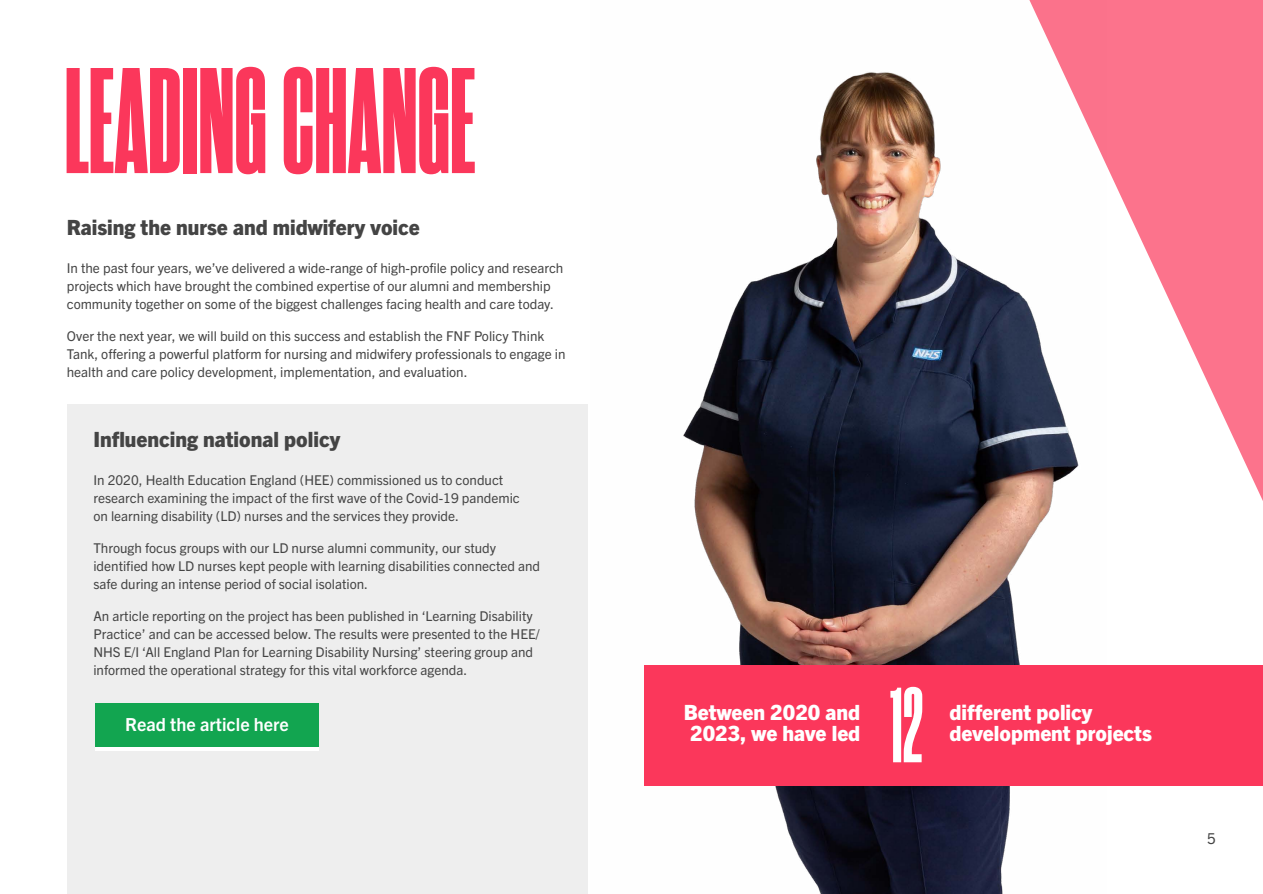
<style>
.page{position:relative;width:1263px;height:894px;background:#fff}
.page>*{position:absolute;margin:0;border:0;box-sizing:border-box;transform-origin:0 0}
.t1{font:800 150px "Rama Gothic C";color:#fb375b}
.t2{font:800 106.5px "Rama Gothic C";color:#fff}
.t3{font:800 21px/20.1px "Trade Gothic Next";color:#fff}
.t4{font:800 21px "Trade Gothic Next";color:#444}
.t5{font:700 18px "Trade Gothic Next";color:#fff}
.t6{font:15px "Trade Gothic Next";color:#444}
.t7{font:13.5px/18px "Trade Gothic Next";color:#444}
</style>
<div class="page">
<div style="left:68px;top:404px;width:519px;height:489px;background:#eee"></div>
<svg style="left:1106px;top:0;width:157px;height:501px;fill:#fc738c"></svg>
<img style="left:644px;top:0;width:462px;height:893px">
<div style="left:95px;top:702px;width:224px;height:46px;background:#12a550"></div>
<svg style="left:95px;top:747px;width:224px;height:3px"></svg>
<div style="left:644px;top:664px;width:619px;height:120px;background:#fb375b"></div>
<h1 class="t1" style="left:65px;top:52px;width:412px">LEADING CHANGE</h1>
<h3 class="t4" style="left:67px;top:214px;width:354px">Raising the nurse and midwifery voice</h3>
<p class="t7" style="left:67px;top:259px;width:498px">In the past four years, we’ve delivered a wide-range of high-profile policy and research projects which have brought the combined expertise of our alumni and membership community together on some of the biggest challenges facing health and care today.</p>
<p class="t7" style="left:67px;top:326px;width:500px">Over the next year, we will build on this success and establish the FNF Policy Think<br>Tank, offering a powerful platform for nursing and midwifery professionals to engage in health and care policy development, implementation, and evaluation.</p>
<h3 class="t4" style="left:93px;top:426px;width:248px">Influencing national policy</h3>
<p class="t7" style="left:93px;top:471px;width:428px">In 2020, Health Education England (HEE) commissioned us to conduct research examining the impact of the first wave of the Covid-19 pandemic on learning disability (LD) nurses and the services they provide.</p>
<p class="t7" style="left:93px;top:538px;width:448px">Through focus groups with our LD nurse alumni community, our study identified how LD nurses kept people with learning disabilities connected and safe during an intense period of social isolation.</p>
<p class="t7" style="left:93px;top:606px;width:447px">An article reporting on the project has been published in ‘Learning Disability Practice’ and can be accessed below. The results were presented to the HEE/ NHS E/I ‘All England Plan for Learning Disability Nursing’ steering group and informed the operational strategy for this vital workforce agenda.</p>
<h3 class="t5" style="left:125px;top:713px;width:165px">Read the article here</h3>
<h3 class="t3" style="left:683px;top:701px;width:178px;text-align:center">Between 2020 and<br>2023, we have led</h3>
<h2 class="t2" style="left:889px;top:676px;width:35px">12</h2>
<h3 class="t3" style="left:949px;top:701px;width:204px">different policy development projects</h3>
<p class="t6" style="left:1207px;top:829px;width:10px">5</p>
</div>
